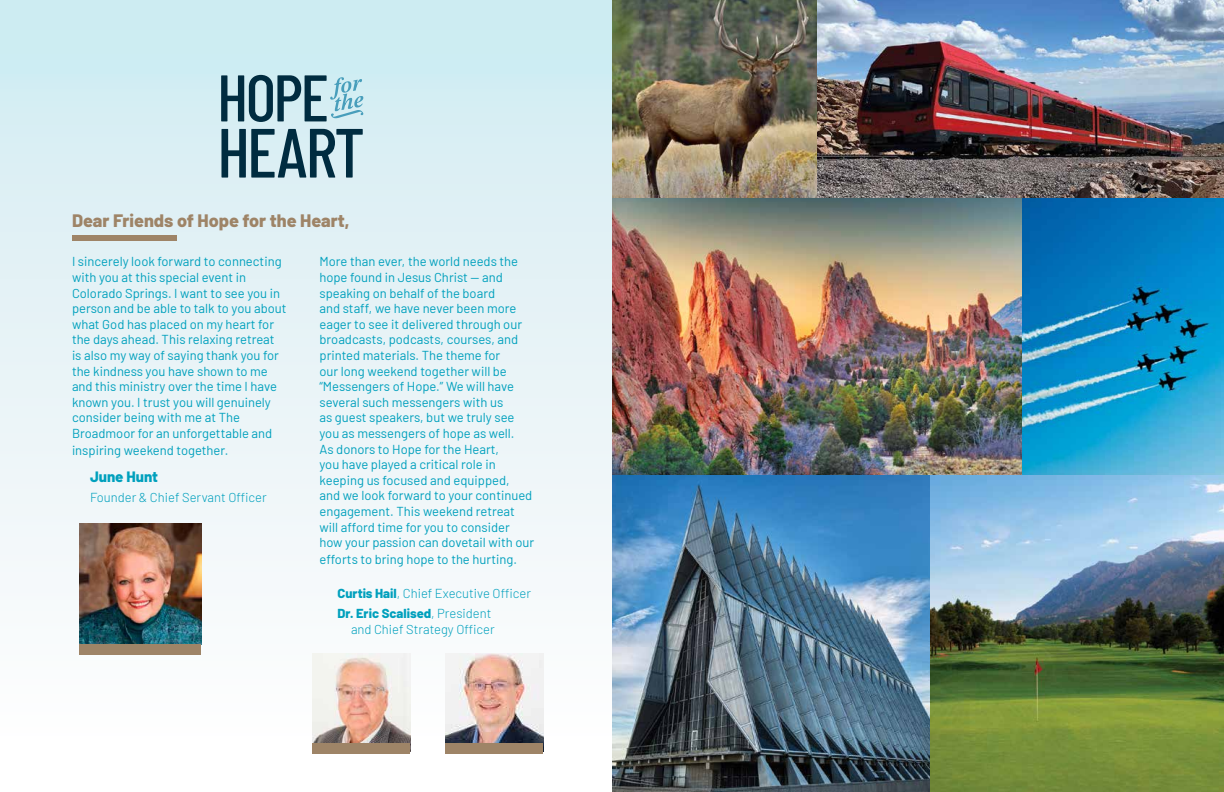
<style>
.page{position:relative;width:1224px;height:792px;background:#fff}
.page>*{position:absolute;margin:0;border:0;box-sizing:border-box;transform-origin:0 0}
.t1{font:800 18px "Barlow";color:#9e8467}
.t2{font:800 15px "Barlow";color:#00a0bd}
.t3{font:13px/15.6px "Barlow";color:#00a0bd}
.t4{font:300 13px/20.1px "Barlow";color:#00a0bd}
.s1{font-weight:800}
</style>
<div class="page">
<div style="left:0;top:0;width:612px;height:738px;background:linear-gradient(to bottom,#cfebf1,#fffdfd)"></div>
<svg style="left:221px;top:75px;width:142px;height:47px;background:#81a5b1"></svg>
<svg style="left:221px;top:129px;width:142px;height:49px;background:#7998a3"></svg>
<img style="left:816px;top:0;width:408px;height:198px">
<img style="left:612px;top:0;width:204px;height:198px">
<img style="left:612px;top:198px;width:612px;height:277px">
<img style="left:612px;top:475px;width:612px;height:317px">
<img style="left:80px;top:523px;width:121px;height:122px">
<img style="left:312px;top:654px;width:98px;height:89px">
<img style="left:445px;top:654px;width:98px;height:98px">
<div style="left:80px;top:645px;width:121px;height:10px;background:#9e8467"></div>
<div style="left:312px;top:743px;width:98px;height:10px;background:#9e8467"></div>
<div style="left:446px;top:743px;width:97px;height:10px;background:#9e8467"></div>
<div style="left:73px;top:235px;width:104px;height:6px;background:#9e8467"></div>
<h1 class="t1" style="left:72px;top:207px;width:279px">Dear Friends of Hope for the Heart,</h1>
<p class="t3" style="left:72px;top:253px;width:216px">I sincerely look forward to connecting with you at this special event in Colorado Springs. I want to see you in person and be able to talk to you about what God has placed on my heart for the days ahead. This relaxing retreat is also my way of saying thank you for the kindness you have shown to me and this ministry over the time I have known you. I trust you will genuinely consider being with me at The Broadmoor for an unforgettable and</p>
<p class="t3" style="left:72px;top:442px;width:158px">inspiring weekend together.</p>
<p class="t2" style="left:90px;top:466px;width:70px">June Hunt</p>
<p class="t4" style="left:90px;top:486px;width:178px">Founder &amp; Chief Servant Officer</p>
<p class="t3" style="left:320px;top:253px;width:216px">More than ever, the world needs the hope found in Jesus Christ — and speaking on behalf of the board<br>and staff, we have never been more eager to see it delivered through our broadcasts, podcasts, courses, and printed materials. The theme for<br>our long weekend together will be “Messengers of Hope.” We will have several such messengers with us<br>as guest speakers, but we truly see you as messengers of hope as well.<br>As donors to Hope for the Heart,<br>you have played a critical role in keeping us focused and equipped,<br>and we look forward to your continued engagement. This weekend retreat will afford time for you to consider how your passion can dovetail with our</p>
<p class="t3" style="left:320px;top:551px;width:199px">efforts to bring hope to the hurting.</p>
<p class="t4" style="left:338px;top:582px;width:195px"><span class="s1">Curtis Hail</span>, Chief Executive Officer<br><span class="s1">Dr. Eric Scalised</span>, President</p>
<p class="t4" style="left:351px;top:618px;width:145px">and Chief Strategy Officer</p>
</div>
